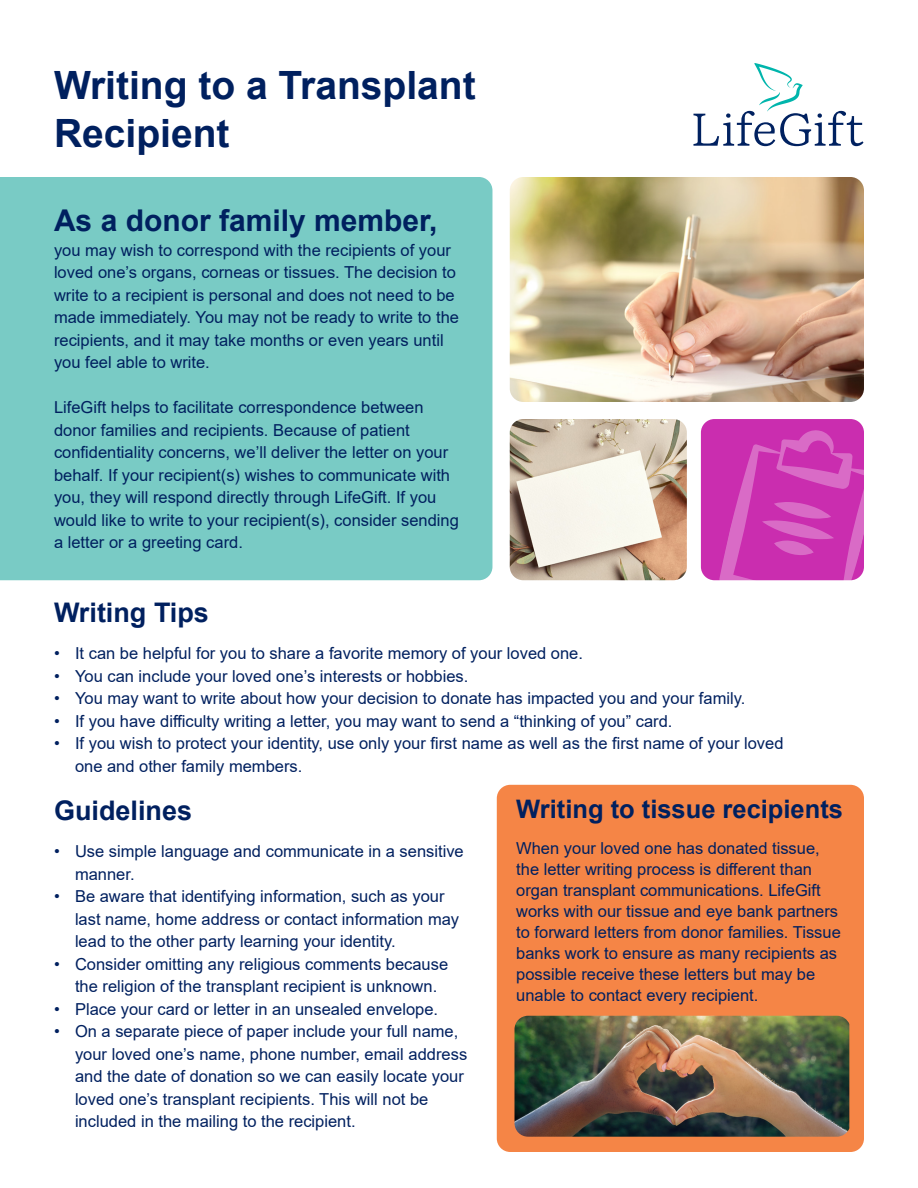
<style>
.page{position:relative;width:918px;height:1188px;background:#fff}
.page>*{position:absolute;margin:0;border:0;box-sizing:border-box;transform-origin:0 0}
.t1{font:700 39px/48px "Arial";color:#00205f}
.t2{font:700 30px "Arial";color:#00205f}
.t3{font:700 27px "Arial";color:#00205f}
.t4{font:700 25.5px "Arial";color:#00205f}
.text{font:16.5px/22.5px "Arial";color:#00205f}
.bullets{font:16.5px/22.5px "Arial";color:#00205f}
.bulleted_text{font:16.5px/22.5px "Arial";color:#00205f}
</style>
<div class="page">
<div style="left:497px;top:785px;width:367px;height:367px;background:#f58546;border-radius:14px"></div>
<img style="left:510px;top:177px;width:354px;height:225px">
<img style="left:510px;top:419px;width:177px;height:161px">
<div style="left:701px;top:419px;width:163px;height:161px;background:#ca2daf;border-radius:14px"></div>
<img style="left:514px;top:1016px;width:335px;height:121px">
<div style="left:0;top:177px;width:492px;height:403px;background:#79cbc5"></div>
<svg style="left:693px;top:63px;width:171px;height:83px"></svg>
<svg style="left:719px;top:430px;width:145px;height:151px"></svg>
<p class="t1" style="left:54px;top:62px;width:423px">Writing to a Transplant<br>Recipient</p>
<p class="t2" style="left:54px;top:199px;width:385px">As a donor family member,</p>
<p class="text" style="left:54px;top:239px;width:407px">you may wish to correspond with the recipients of your loved one’s organs, corneas or tissues. The decision to write to a recipient is personal and does not need to be made immediately. You may not be ready to write to the recipients, and it may take months or even years until you feel able to write.</p>
<p class="text" style="left:54px;top:396px;width:406px">LifeGift helps to facilitate correspondence between donor families and recipients. Because of patient confidentiality concerns, we’ll deliver the letter on your behalf. If your recipient(s) wishes to communicate with you, they will respond directly through LifeGift. If you would like to write to your recipient(s), consider sending a letter or a greeting card.</p>
<p class="t3" style="left:54px;top:593px;width:157px">Writing Tips</p>
<p class="bulleted_text" style="left:54px;top:642px;width:531px">• It can be helpful for you to share a favorite memory of your loved one.</p>
<p class="bulleted_text" style="left:54px;top:664px;width:416px">• You can include your loved one’s interests or hobbies.</p>
<p class="bulleted_text" style="left:54px;top:687px;width:693px">• You may want to write about how your decision to donate has impacted you and your family.</p>
<p class="bulleted_text" style="left:54px;top:709px;width:620px">• If you have difficulty writing a letter, you may want to send a “thinking of you” card.</p>
<p class="bulleted_text" style="left:75px;top:732px;width:710px;text-indent:-21px">• If you wish to protect your identity, use only your first name as well as the first name of your loved one and other family members.</p>
<p class="t3" style="left:54px;top:791px;width:140px">Guidelines</p>
<p class="bullets" style="left:75px;top:840px;width:390px;text-indent:-21px">• Use simple language and communicate in a sensitive manner.</p>
<p class="bullets" style="left:75px;top:885px;width:386px;text-indent:-21px">• Be aware that identifying information, such as your last name, home address or contact information may lead to the other party learning your identity.</p>
<p class="bullets" style="left:75px;top:953px;width:375px;text-indent:-21px">• Consider omitting any religious comments because the religion of the transplant recipient is unknown.</p>
<p class="bullets" style="left:54px;top:998px;width:386px">• Place your card or letter in an unsealed envelope.</p>
<p class="bullets" style="left:75px;top:1020px;width:394px;text-indent:-21px">• On a separate piece of paper include your full name, your loved one’s name, phone number, email address and the date of donation so we can easily locate your loved one’s transplant recipients. This will not be included in the mailing to the recipient.</p>
<p class="t4" style="left:516px;top:791px;width:328px">Writing to tissue recipients</p>
<p class="text" style="left:516px;top:838px;width:326px;line-height:21px">When your loved one has donated tissue, the letter writing process is different than organ transplant communications. LifeGift works with our tissue and eye bank partners to forward letters from donor families. Tissue banks work to ensure as many recipients as possible receive these letters but may be unable to contact every recipient.</p>
</div>
